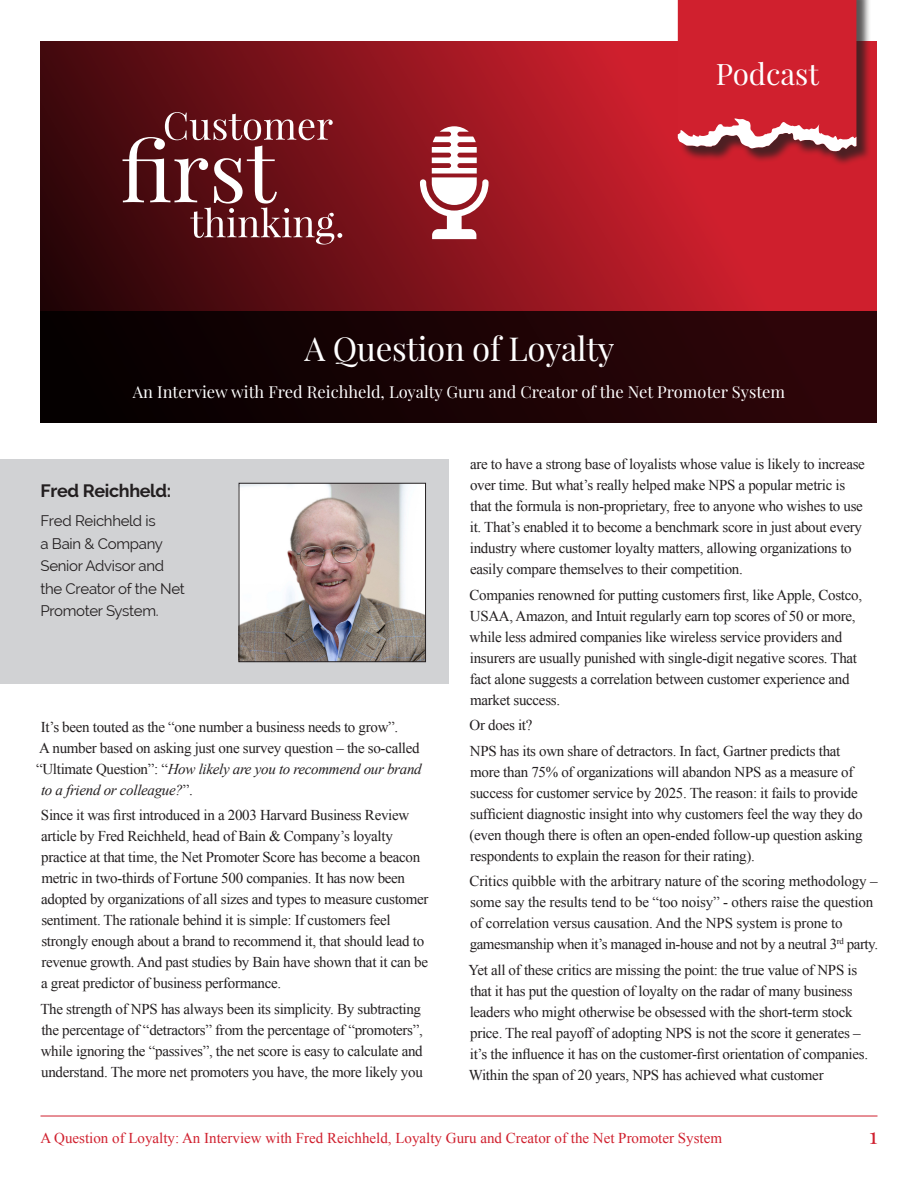
<style>
.page{position:relative;width:918px;height:1188px;background:#fff}
.page>*{position:absolute;margin:0;border:0;box-sizing:border-box;transform-origin:0 0}
.t1{font:33px "Playfair Display";letter-spacing:-.01em;color:#fff}
.t2{font:29.55px "Playfair Display";color:#fff}
.t3{font:22.5px "Playfair Display";color:#d0202e}
.Name{font:700 18px "Raleway";letter-spacing:-.02em;color:#231f20}
.t4{font:16.5px "Playfair Display";color:#fff}
.Intro_Body{font:15px/21px "Times New Roman";letter-spacing:-.02em;color:#231f20}
.t5{font:15px "Times New Roman";color:#d0202e}
.Intro_Body-2{font:italic 15px "Times New Roman";letter-spacing:-.02em;color:#231f20}
.Bio{font:15px/22.5px "Raleway";letter-spacing:-.02em;color:#231f20}
.s1{font-style:normal}
</style>
<div class="page">
<hr style="left:40px;top:1116px;width:838px;height:1px;background:#d0202e">
<svg style="left:40px;top:41px;width:837px;height:270px;background:#8f151e"></svg>
<div style="left:40px;top:311px;width:838px;height:111px;background:linear-gradient(to right,#040000,#31060a)"></div>
<div style="left:679px;top:0;width:193px;height:166px;background:#231f20;opacity:.75"></div>
<svg style="left:678px;top:0;width:178px;height:152px;background:#ce313e"></svg>
<svg style="left:420px;top:126px;width:69px;height:113px"></svg>
<svg style="left:123px;top:112px;width:219px;height:133px;background:#78343a"></svg>
<div style="left:0;top:459px;width:448px;height:225px;background:#d1d2d4"></div>
<img style="left:241px;top:485px;width:183px;height:175px">
<div style="left:239px;top:483px;width:187px;height:179px;border:1px solid #231f20"></div>
<h2 class="t2" style="left:716px;top:55px;width:105px">Podcast</h2>
<p class="t1" style="left:304px;top:328px;width:311px">A Question of Loyalty</p>
<p class="t4" style="left:133px;top:382px;width:654px">An Interview with Fred Reichheld, Loyalty Guru and Creator of the Net Promoter System</p>
<p class="Name" style="left:40px;top:480px;width:132px">Fred Reichheld:</p>
<p class="Bio" style="left:40px;top:510px;width:146px">Fred Reichheld is<br>a Bain &amp; Company<br>Senior Advisor and the Creator of the Net<br>Promoter System.</p>
<p class="Intro_Body" style="left:41px;top:716px;width:359px">It’s been touted as the “one number a business needs to grow”.</p>
<p class="Intro_Body" style="left:39px;top:737px;width:382px">A number based on asking just one survey question – the so-called</p>
<p class="Intro_Body-2" style="left:36px;top:758px;width:387px"><span class="s1">“Ultimate Question”: “</span>How likely are you to recommend our brand</p>
<p class="Intro_Body-2" style="left:41px;top:779px;width:153px">to a friend or colleague?<span class="s1">”.</span></p>
<p class="Intro_Body" style="left:41px;top:804px;width:389px">Since it was first introduced in a 2003 Harvard Business Review article by Fred Reichheld, head of Bain &amp; Company’s loyalty practice at that time, the Net Promoter Score has become a beacon metric in two-thirds of Fortune 500 companies. It has now been adopted by organizations of all sizes and types to measure customer sentiment. The rationale behind it is simple: If customers feel strongly enough about a brand to recommend it, that should lead to revenue growth. And past studies by Bain have shown that it can be a great predictor of business performance.</p>
<p class="Intro_Body" style="left:40px;top:998px;width:384px">The strength of NPS has always been its simplicity. By subtracting the percentage of “detractors” from the percentage of “promoters”, while ignoring the “passives”, the net score is easy to calculate and understand. The more net promoters you have, the more likely you</p>
<p class="Intro_Body" style="left:470px;top:454px;width:396px">are to have a strong base of loyalists whose value is likely to increase over time. But what’s really helped make NPS a popular metric is that the formula is non-proprietary, free to anyone who wishes to use it. That’s enabled it to become a benchmark score in just about every industry where customer loyalty matters, allowing organizations to easily compare themselves to their competition.</p>
<p class="Intro_Body" style="left:470px;top:584px;width:394px">Companies renowned for putting customers first, like Apple, Costco, USAA, Amazon, and Intuit regularly earn top scores of 50 or more, while less admired companies like wireless service providers and insurers are usually punished with single-digit negative scores. That fact alone suggests a correlation between customer experience and market success.</p>
<p class="Intro_Body" style="left:470px;top:715px;width:64px">Or does it?</p>
<p class="Intro_Body" style="left:470px;top:740px;width:395px">NPS has its own share of detractors. In fact, Gartner predicts that more than 75% of organizations will abandon NPS as a measure of success for customer service by 2025. The reason: it fails to provide sufficient diagnostic insight into why customers feel the way they do (even though there is often an open-ended follow-up question asking respondents to explain the reason for their rating).</p>
<p class="Intro_Body" style="left:470px;top:871px;width:410px">Critics quibble with the arbitrary nature of the scoring methodology – some say the results tend to be “too noisy” - others raise the question of correlation versus causation. And the NPS system is prone to gamesmanship when it’s managed in-house and not by a neutral 3<sup>rd</sup> party.</p>
<p class="Intro_Body" style="left:468px;top:959px;width:401px">Yet all of these critics are missing the point: the true value of NPS is that it has put the question of loyalty on the radar of many business leaders who might otherwise be obsessed with the short-term stock price. The real payoff of adopting NPS is not the score it generates – it’s the influence it has on the customer-first orientation of companies.<br>Within the span of 20 years, NPS has achieved what customer</p>
<p class="t5" style="left:40px;top:1128px;width:683px">A Question of Loyalty: An Interview with Fred Reichheld, Loyalty Guru and Creator of the Net Promoter System</p>
<h3 class="t3" style="left:869px;top:1121px;width:10px">1</h3>
</div>
